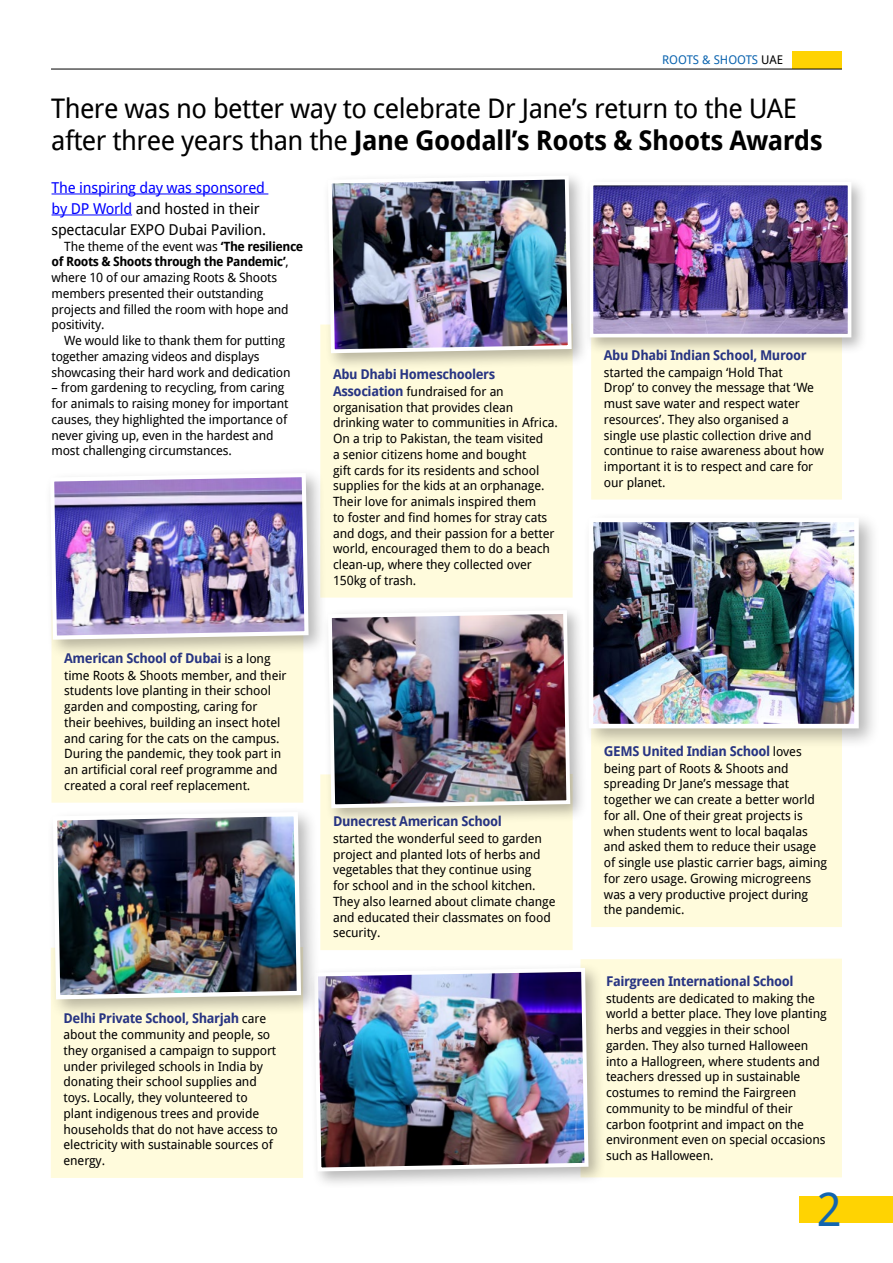
<style>
.page{position:relative;width:893px;height:1263px;background:#fff}
.page>*{position:absolute;margin:0;border:0;box-sizing:border-box;transform-origin:0 0}
.t1{font:45.9px "Droid Sans";color:#1265af}
.t2{font:27px/31.5px "Droid Sans";letter-spacing:-.02em;color:#000}
.t3{font:15px/21px "Droid Sans";letter-spacing:-.015em;color:#000}
.t4{font:700 13.5px "Droid Sans";letter-spacing:-.03em;color:#283583}
.t5{font:12.75px/15.8px "Droid Sans";letter-spacing:-.01em;color:#000}
.t6{font:12px "Droid Sans";color:#0c64af}
.s1{color:#000}
.s2{font-weight:700}
.s3{color:#00f}
.s4{font-weight:400;font-size:12.75px;color:#000}
.s5{font-weight:700;font-size:13.5px;color:#283583}
</style>
<div class="page">
<div style="left:799px;top:1196px;width:94px;height:26px;background:#ffd302"></div>
<div style="left:792px;top:51px;width:50px;height:17px;background:#ffd302"></div>
<hr style="left:51px;top:69px;width:791px;height:1px;background:#000">
<hr style="left:52px;top:194px;width:216px;height:1px;background:#00f">
<hr style="left:52px;top:215px;width:80px;height:1px;background:#00f">
<div style="left:320px;top:324px;width:253px;height:274px;background:#fffbdc"></div>
<div style="left:320px;top:774px;width:253px;height:176px;background:#fffbdc"></div>
<div style="left:580px;top:959px;width:262px;height:218px;background:#fffbdc"></div>
<div style="left:51px;top:1019px;width:252px;height:159px;background:#fffbdc"></div>
<div style="left:51px;top:658px;width:252px;height:145px;background:#fffbdc"></div>
<div style="left:591px;top:355px;width:251px;height:145px;background:#fffbdc"></div>
<div style="left:591px;top:749px;width:251px;height:178px;background:#fffbdc"></div>
<div style="left:323px;top:170px;width:267px;height:201px;background:#000;opacity:.29"></div>
<img style="left:326px;top:174px;width:248px;height:181px">
<div style="left:323px;top:605px;width:265px;height:221px;background:#000;opacity:.29"></div>
<img style="left:326px;top:608px;width:246px;height:202px">
<div style="left:308px;top:962px;width:298px;height:227px;background:#000;opacity:.29"></div>
<img style="left:312px;top:966px;width:278px;height:207px">
<div style="left:47px;top:806px;width:274px;height:213px;background:#000;opacity:.29"></div>
<img style="left:51px;top:810px;width:252px;height:191px">
<div style="left:44px;top:467px;width:284px;height:191px;background:#000;opacity:.29"></div>
<img style="left:48px;top:471px;width:263px;height:171px">
<div style="left:584px;top:176px;width:285px;height:179px;background:#000;opacity:.29"></div>
<img style="left:595px;top:187px;width:251px;height:145px">
<div style="left:590px;top:182px;width:261px;height:155px;border:4px solid #fff"></div>
<div style="left:582px;top:511px;width:298px;height:238px;background:#000;opacity:.29"></div>
<img style="left:595px;top:524px;width:258px;height:198px">
<div style="left:589px;top:518px;width:270px;height:210px;border:5px solid #fff"></div>
<p class="t6" style="left:662px;top:52px;width:122px">ROOTS &amp; SHOOTS <span class="s1">UAE</span></p>
<h2 class="t2" style="left:51px;top:92px;width:773px">There was no better way to celebrate Dr Jane’s return to the UAE after three years than the <span class="s2">Jane Goodall’s Roots &amp; Shoots Awards</span></h2>
<p class="t3" style="left:52px;top:176px;width:216px"><span class="s3">The inspiring day was sponsored by DP World</span> and hosted in their spectacular EXPO Dubai Pavilion.</p>
<p class="t5" style="left:52px;top:238px;width:253px;text-indent:13px">The theme of the event was <span class="s2">‘The resilience of Roots &amp; Shoots through the Pandemic’</span>, where 10 of our amazing Roots &amp; Shoots members presented their outstanding projects and filled the room with hope and positivity.</p>
<p class="t5" style="left:52px;top:332px;width:241px;text-indent:13px">We would like to thank them for putting together amazing videos and displays showcasing their hard work and dedication</p>
<p class="t5" style="left:52px;top:379px;width:238px">– from gardening to recycling, from caring for animals to raising money for important causes, they highlighted the importance of never giving up, even in the hardest and most challenging circumstances.</p>
<p class="t4" style="left:64px;top:649px;width:208px">American School of Dubai <span class="s4">is a long</span></p>
<p class="t5" style="left:64px;top:667px;width:224px">time Roots &amp; Shoots member, and their students love planting in their school garden and composting, caring for their beehives, building an insect hotel and caring for the cats on the campus.<br>During the pandemic, they took part in an artificial coral reef programme and created a coral reef replacement.</p>
<p class="t4" style="left:64px;top:1008px;width:204px">Delhi Private School, Sharjah <span class="s4">care</span></p>
<p class="t5" style="left:64px;top:1026px;width:216px">about the community and people, so they organised a campaign to support under privileged schools in India by donating their school supplies and toys. Locally, they volunteered to plant indigenous trees and provide households that do not have access to electricity with sustainable sources of energy.</p>
<p class="t4" style="left:333px;top:365px;width:164px">Abu Dhabi Homeschoolers</p>
<p class="t5" style="left:333px;top:383px;width:226px"><span class="s5">Association</span> fundraised for an organisation that provides clean drinking water to communities in Africa.<br>On a trip to Pakistan, the team visited<br>a senior citizens home and bought<br>gift cards for its residents and school supplies for the kids at an orphanage.<br>Their love for animals inspired them<br>to foster and find homes for stray cats and dogs, and their passion for a better world, encouraged them to do a beach clean-up, where they collected over 150kg of trash.</p>
<p class="t4" style="left:333px;top:812px;width:170px">Dunecrest American School</p>
<p class="t5" style="left:333px;top:830px;width:224px">started the wonderful seed to garden project and planted lots of herbs and vegetables that they continue using<br>for school and in the school kitchen.<br>They also learned about climate change and educated their classmates on food security.</p>
<p class="t4" style="left:604px;top:346px;width:204px">Abu Dhabi Indian School, Muroor</p>
<p class="t5" style="left:604px;top:364px;width:222px">started the campaign ‘Hold That<br>Drop’ to convey the message that ‘We must save water and respect water resources’. They also organised a single use plastic collection drive and continue to raise awareness about how important it is to respect and care for our planet.</p>
<p class="t4" style="left:604px;top:741px;width:199px">GEMS United Indian School <span class="s4">loves</span></p>
<p class="t5" style="left:604px;top:760px;width:225px">being part of Roots &amp; Shoots and spreading Dr Jane’s message that together we can create a better world for all. One of their great projects is when students went to local baqalas and asked them to reduce their usage of single use plastic carrier bags, aiming for zero usage. Growing microgreens was a very productive project during the pandemic.</p>
<p class="t4" style="left:606px;top:972px;width:189px">Fairgreen International School</p>
<p class="t5" style="left:606px;top:990px;width:222px">students are dedicated to making the world a better place. They love planting herbs and veggies in their school garden. They also turned Halloween into a Hallogreen, where students and teachers dressed up in sustainable costumes to remind the Fairgreen community to be mindful of their carbon footprint and impact on the environment even on special occasions such as Halloween.</p>
<h1 class="t1" style="left:817px;top:1178px;width:27px">2</h1>
</div>
